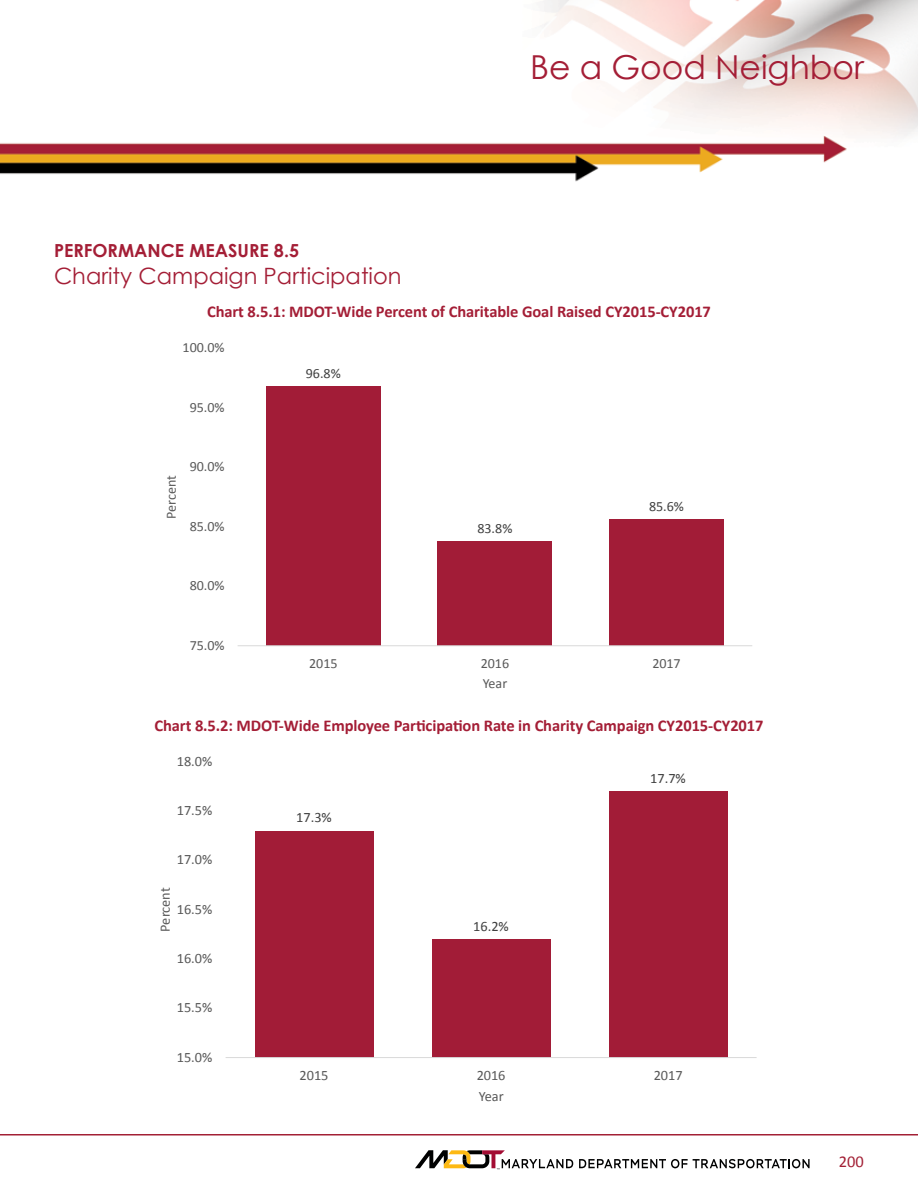
<style>
.page{position:relative;width:918px;height:1188px;background:#fff}
.page>*{position:absolute;margin:0;border:0;box-sizing:border-box;transform-origin:0 0}
.t1{font:33px "Century Gothic";color:#a41e36}
.t2{font:22.5px "Century Gothic";color:#a41e36}
.t3{font:700 18px "Century Gothic";color:#a41e36}
.t4{font:700 16.5px "Calibri";letter-spacing:-.005em;color:#a41e36}
.t5{font:16.5px "Calibri";color:#a32035}
.t6{font:14.4px "Calibri";color:#404040}
.t7{font:14.25px "Calibri";letter-spacing:-.005em;color:#595959}
.t8{font:14.25px "Calibri";color:#404040}
.t9{font:14.1px "Calibri";letter-spacing:-.005em;color:#595959}
.t10{font:14.1px "Calibri";color:#404040}
</style>
<div class="page">
<img style="left:0;top:0;width:918px;height:182px">
<hr style="left:0;top:1134px;width:918px;height:2px;background:#a32035">
<svg style="left:579px;top:1159px;width:231px;height:9px"></svg>
<svg style="left:415px;top:1151px;width:158px;height:19px"></svg>
<div style="left:266px;top:386px;width:115px;height:260px;background:#a21c37"></div>
<div style="left:438px;top:541px;width:114px;height:105px;background:#a21c37"></div>
<div style="left:609px;top:520px;width:115px;height:126px;background:#a21c37"></div>
<hr style="left:238px;top:645px;width:514px;height:1px;background:#d9d9d9">
<div style="left:255px;top:831px;width:118px;height:227px;background:#a21c37"></div>
<div style="left:432px;top:939px;width:118px;height:119px;background:#a21c37"></div>
<div style="left:609px;top:791px;width:118px;height:267px;background:#a21c37"></div>
<hr style="left:226px;top:1057px;width:531px;height:1px;background:#d9d9d9">
<h1 class="t1" style="left:530px;top:47px;width:335px">Be a Good Neighbor</h1>
<p class="t3" style="left:54px;top:239px;width:247px">PERFORMANCE MEASURE 8.5</p>
<h2 class="t2" style="left:54px;top:262px;width:349px">Charity Campaign Participation</h2>
<p class="t4" style="left:207px;top:301px;width:505px">Chart 8.5.1: MDOT‐Wide Percent of Charitable Goal Raised CY2015‐CY2017</p>
<p class="t9" style="left:183px;top:339px;width:44px">100.0%</p>
<p class="t9" style="left:190px;top:398px;width:36px">95.0%</p>
<p class="t9" style="left:162px;top:519px;width:45px;rotate:-90deg">Percent</p>
<p class="t9" style="left:190px;top:458px;width:36px">90.0%</p>
<p class="t9" style="left:190px;top:517px;width:36px">85.0%</p>
<p class="t9" style="left:190px;top:577px;width:36px">80.0%</p>
<p class="t9" style="left:190px;top:636px;width:36px">75.0%</p>
<p class="t10" style="left:306px;top:365px;width:36px">96.8%</p>
<p class="t10" style="left:477px;top:519px;width:36px">83.8%</p>
<p class="t10" style="left:649px;top:498px;width:36px">85.6%</p>
<p class="t9" style="left:309px;top:654px;width:30px">2015</p>
<p class="t9" style="left:481px;top:654px;width:30px">2016</p>
<p class="t9" style="left:652px;top:654px;width:30px">2017</p>
<p class="t9" style="left:483px;top:675px;width:26px">Year</p>
<p class="t4" style="left:154px;top:715px;width:611px">Chart 8.5.2: MDOT‐Wide Employee Participation Rate in Charity Campaign CY2015‐CY2017</p>
<p class="t7" style="left:177px;top:752px;width:37px">18.0%</p>
<p class="t7" style="left:177px;top:801px;width:37px">17.5%</p>
<p class="t7" style="left:177px;top:851px;width:37px">17.0%</p>
<p class="t7" style="left:156px;top:932px;width:46px;rotate:-90deg">Percent</p>
<p class="t7" style="left:177px;top:900px;width:37px">16.5%</p>
<p class="t7" style="left:177px;top:949px;width:37px">16.0%</p>
<p class="t7" style="left:177px;top:999px;width:37px">15.5%</p>
<p class="t7" style="left:177px;top:1048px;width:37px">15.0%</p>
<p class="t8" style="left:296px;top:808px;width:37px">17.3%</p>
<p class="t8" style="left:473px;top:917px;width:37px">16.2%</p>
<p class="t6" style="left:650px;top:769px;width:37px">17.7%</p>
<p class="t7" style="left:300px;top:1067px;width:30px">2015</p>
<p class="t7" style="left:477px;top:1067px;width:30px">2016</p>
<p class="t7" style="left:654px;top:1067px;width:30px">2017</p>
<p class="t7" style="left:479px;top:1087px;width:26px">Year</p>
<p class="t5" style="left:839px;top:1152px;width:27px">200</p>
</div>
